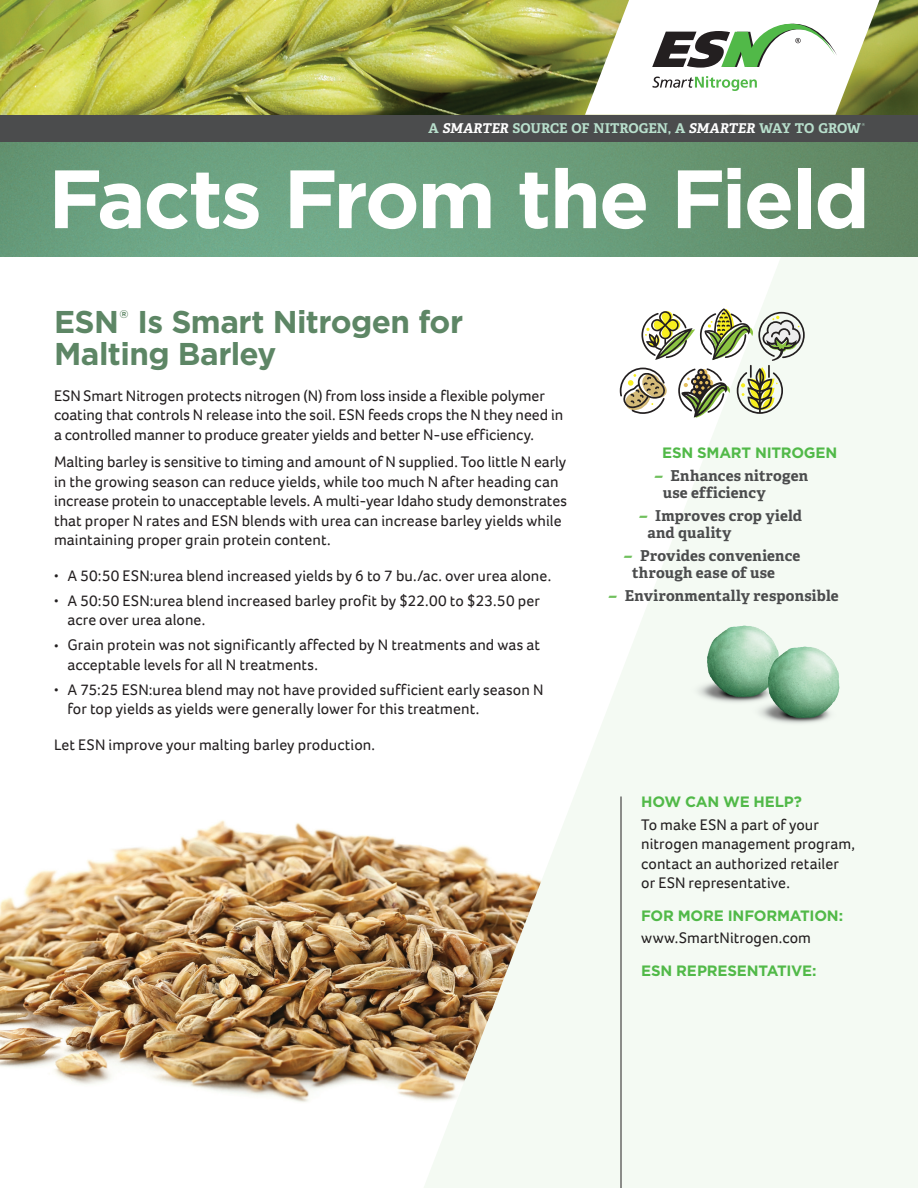
<style>
.page{position:relative;width:918px;height:1188px;background:#fff}
.page>*{position:absolute;margin:0;border:0;box-sizing:border-box;transform-origin:0 0}
.t1{font:700 82.5px "Gotham";letter-spacing:-.03em;color:#fff}
.FFTF_Title{font:700 31.5px/31.5px "Gotham";letter-spacing:-.015em;color:#5d8665}
.FFTF_Body_Copy{font:15.75px/19.5px "Foco";color:#231f20}
.t2{font:700 15px/17.2px "Adelle";letter-spacing:.015em;color:#4b4c4d}
.t3{font:700 15px "Gotham";letter-spacing:-.01em;color:#51b948}
.t4{font:700 13.5px "Adelle";letter-spacing:-.015em;color:#b8dfcc}
.FFTF_Title-2{font:700 10.95px "Gotham";color:#5d8665}
.t5{font:500 4.05px "Gotham";color:#b8dfcc}
.s1{font-style:italic;color:#fff}
.s2{font-size:11.85px}
.s3{font-weight:800;font-style:italic;color:#70c05d}
</style>
<div class="page">
<img style="left:0;top:820px;width:423px;height:282px">
<svg style="left:423px;top:256px;width:495px;height:932px;fill:#f4faf3"></svg>
<hr style="left:621px;top:796px;width:1px;height:392px;background:#231f20">
<img style="left:687px;top:620px;width:116px;height:97px">
<img style="left:747px;top:641px;width:117px;height:97px">
<svg style="left:620px;top:308px;width:185px;height:110px"></svg>
<img style="left:0;top:0;width:918px;height:115px">
<img style="left:0;top:142px;width:918px;height:114px">
<div style="left:0;top:115px;width:918px;height:27px;background:#4b4c4d"></div>
<svg style="left:585px;top:0;width:300px;height:115px"></svg>
<p class="t4" style="left:429px;top:120px;width:434px">A <span class="s1">SMARTER</span> SOURCE OF NITROGEN, A <span class="s1">SMARTER</span> WAY TO GROW</p>
<p class="t5" style="left:862px;top:122px;width:5px">®</p>
<h1 class="t1" style="left:48px;top:151px;width:823px">Facts From the Field</h1>
<p class="FFTF_Title" style="left:54px;top:306px;width:411px;text-indent:83px">Is Smart Nitrogen for<br>Malting Barley</p>
<p class="FFTF_Body_Copy" style="left:54px;top:385px;width:511px">ESN Smart Nitrogen protects nitrogen (N) from loss inside a flexible polymer coating that controls N release into the soil. ESN feeds crops the N they need in a controlled manner to produce greater yields and better N-use efficiency.</p>
<p class="FFTF_Body_Copy" style="left:54px;top:452px;width:514px">Malting barley is sensitive to timing and amount of N supplied. Too little N early in the growing season can reduce yields, while too much N after heading can increase protein to unacceptable levels. A multi-year Idaho study demonstrates that proper N rates and ESN blends with urea can increase barley yields while maintaining proper grain protein content.</p>
<p class="FFTF_Body_Copy" style="left:54px;top:566px;width:499px"><span class="s2">•</span> A 50:50 ESN:urea blend increased yields by 6 to 7 bu./ac. over urea alone.</p>
<p class="FFTF_Body_Copy" style="left:68px;top:591px;width:474px;text-indent:-14px"><span class="s2">•</span> A 50:50 ESN:urea blend increased barley profit by $22.00 to $23.50 per acre over urea alone.</p>
<p class="FFTF_Body_Copy" style="left:68px;top:635px;width:474px;text-indent:-14px"><span class="s2">•</span> Grain protein was not significantly affected by N treatments and was at acceptable levels for all N treatments.</p>
<p class="FFTF_Body_Copy" style="left:68px;top:679px;width:477px;text-indent:-14px"><span class="s2">•</span> A 75:25 ESN:urea blend may not have provided sufficient early season N for top yields as yields were generally lower for this treatment.</p>
<p class="FFTF_Body_Copy" style="left:54px;top:735px;width:323px">Let ESN improve your malting barley production.</p>
<p class="FFTF_Title" style="left:54px;top:306px;width:67px">ESN</p>
<p class="FFTF_Title-2" style="left:120px;top:308px;width:11px">®</p>
<p class="t3" style="left:662px;top:444px;width:177px">ESN SMART NITROGEN</p>
<p class="t2" style="left:663px;top:467px;width:147px;text-indent:-9px"><span class="s3">–</span> Enhances nitrogen use efficiency</p>
<p class="t2" style="left:647px;top:507px;width:156px;text-indent:-9px"><span class="s3">–</span> Improves crop yield and quality</p>
<p class="t2" style="left:632px;top:547px;width:170px;text-indent:-9px"><span class="s3">–</span> Provides convenience through ease of use</p>
<p class="t2" style="left:608px;top:587px;width:233px"><span class="s3">–</span> Environmentally responsible</p>
<p class="t3" style="left:641px;top:793px;width:162px">HOW CAN WE HELP?</p>
<p class="FFTF_Body_Copy" style="left:641px;top:814px;width:215px">To make ESN a part of your nitrogen management program, contact an authorized retailer or ESN representative.</p>
<p class="t3" style="left:641px;top:907px;width:204px">FOR MORE INFORMATION:</p>
<p class="FFTF_Body_Copy" style="left:641px;top:928px;width:171px">www.SmartNitrogen.com</p>
<p class="t3" style="left:641px;top:962px;width:177px">ESN REPRESENTATIVE:</p>
</div>
